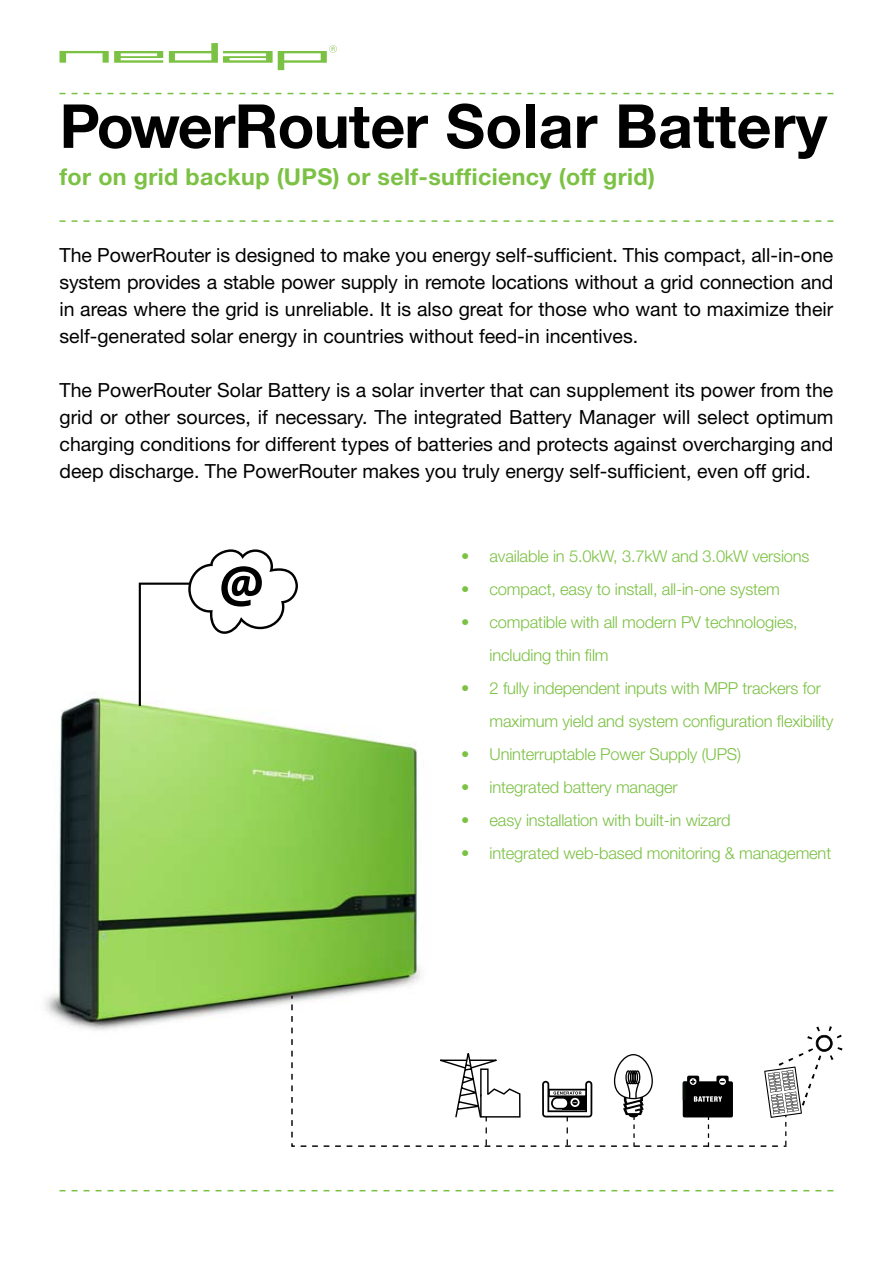
<style>
.page{position:relative;width:893px;height:1263px;background:#fff}
.page>*{position:absolute;margin:0;border:0;box-sizing:border-box;transform-origin:0 0}
.t1{font:700 60.75px "Helvetica Neue LT";letter-spacing:.005em;color:#000}
.t2{font:700 23.25px "Helvetica Neue LT";letter-spacing:.015em;color:#7bc143}
.t3{font:19.5px/27px "Helvetica Neue LT";color:#000;text-align:justify}
.t4{font:300 16.5px/33px "Helvetica Neue LT";letter-spacing:-.01em;color:#7bc143}
</style>
<div class="page">
<svg style="left:60px;top:1190px;width:773px;height:1px"></svg>
<svg style="left:169px;top:43px;width:168px;height:27px"></svg>
<svg style="left:60px;top:51px;width:103px;height:12px"></svg>
<svg style="left:60px;top:220px;width:773px;height:2px"></svg>
<svg style="left:60px;top:93px;width:773px;height:1px"></svg>
<svg style="left:138px;top:549px;width:160px;height:142px"></svg>
<img style="left:45px;top:691px;width:377px;height:339px">
<svg style="left:291px;top:994px;width:131px;height:153px"></svg>
<svg style="left:301px;top:1026px;width:541px;height:121px"></svg>
<h1 class="t1" style="left:60px;top:89px;width:769px">PowerRouter Solar Battery</h1>
<p class="t2" style="left:60px;top:163px;width:597px">for on grid backup (UPS) or self-sufficiency (off grid)</p>
<p class="t3" style="left:60px;top:241px;width:775px">The PowerRouter is designed to make you energy self-sufficient. This compact, all-in-one system provides a stable power supply in remote locations without a grid connection and in areas where the grid is unreliable. It is also great for those who want to maximize their self-generated solar energy in countries without feed-in incentives.</p>
<p class="t3" style="left:60px;top:376px;width:775px">The PowerRouter Solar Battery is a solar inverter that can supplement its power from the grid or other sources, if necessary. The integrated Battery Manager will select optimum charging conditions for different types of batteries and protects against overcharging and deep discharge. The PowerRouter makes you truly energy self-sufficient, even off grid.</p>
<p class="t4" style="left:461px;top:539px;width:350px">• available in 5.0kW, 3.7kW and 3.0kW versions</p>
<p class="t4" style="left:461px;top:572px;width:320px">• compact, easy to install, all-in-one system</p>
<p class="t4" style="left:490px;top:605px;width:310px;text-indent:-28px">• compatible with all modern PV technologies, including thin film</p>
<p class="t4" style="left:490px;top:671px;width:345px;text-indent:-28px">• 2 fully independent inputs with MPP trackers for maximum yield and system configuration flexibility</p>
<p class="t4" style="left:461px;top:737px;width:282px">• Uninterruptable Power Supply (UPS)</p>
<p class="t4" style="left:461px;top:770px;width:218px">• integrated battery manager</p>
<p class="t4" style="left:461px;top:803px;width:271px">• easy installation with built-in wizard</p>
<p class="t4" style="left:461px;top:836px;width:372px">• integrated web-based monitoring &amp; management</p>
</div>
